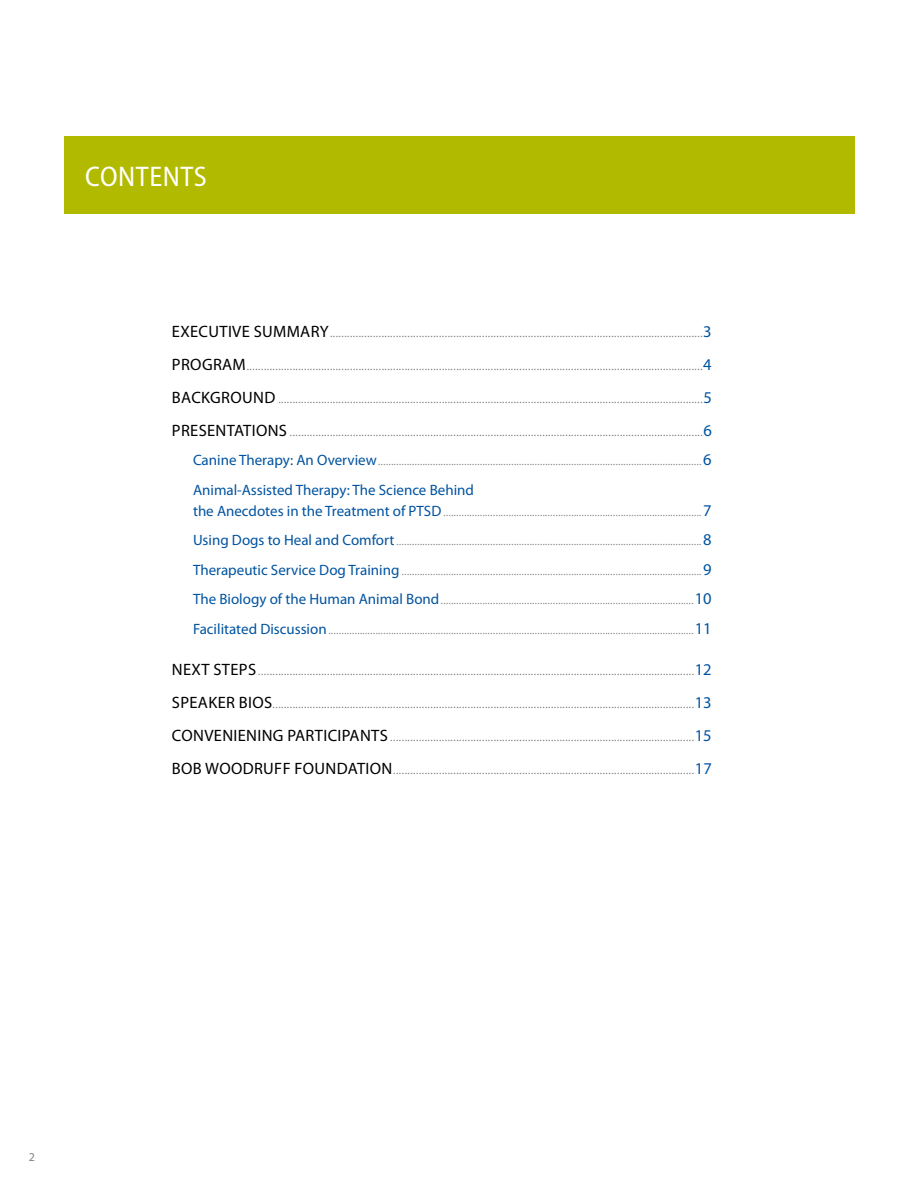
<style>
.page{position:relative;width:918px;height:1188px;background:#fff}
.page>*{position:absolute;margin:0;border:0;box-sizing:border-box;transform-origin:0 0}
.t1{font:semi-condensed 28.5px "Myriad Pro";letter-spacing:.02em;color:#fff}
.t2{font:300 16.5px/33px "Myriad Pro";color:#818182}
.t3{font:16.5px "Myriad Pro";letter-spacing:.02em;color:#000}
.t4{font:300 15px/29.5px "Myriad Pro";color:#818182}
.t5{font:12px "Myriad Pro";color:#818182}
.s1{font-weight:400;color:#000}
.s2{font-weight:400;color:#0053a0}
.s3{font-weight:400;font-size:16.5px;color:#0053a0}
</style>
<div class="page">
<div style="left:64px;top:136px;width:790px;height:78px;background:#b2ba00"></div>
<h1 class="t1" style="left:85px;top:161px;width:123px">CONTENTS</h1>
<p class="t2" style="left:172px;top:315px;width:541px"><span class="s1">EXECUTIVE SUMMARY</span>..................................................................................................................................<span class="s2">3<br></span><span class="s1">Program</span></p>
<p class="t2" style="left:246px;top:348px;width:467px">...............................................................................................................................................................<span class="s2">4</span></p>
<p class="t3" style="left:172px;top:387px;width:61px">Backgroun</p>
<p class="t2" style="left:264px;top:381px;width:449px"><span class="s1">d</span> ....................................................................................................................................................<span class="s2">5</span></p>
<p class="t3" style="left:172px;top:420px;width:19px">Presentations</p>
<p class="t2" style="left:290px;top:414px;width:424px">................................................................................................................................................<span class="s2">6</span></p>
<p class="t4" style="left:193px;top:446px;width:520px"><span class="s2">Canine Therapy: An Overview</span>............................................................................................................................<span class="s3">6<br></span><span class="s2">Animal-Assisted Therapy: The Science Behind</span></p>
<p class="t4" style="left:193px;top:496px;width:520px;text-align:justify"><span class="s2">the Anecdotes in the Treatment of PTSD</span> ...................................................................................................<span class="s3">7<br></span><span class="s2">Using Dogs to Heal and Comfort</span>.....................................................................................................................<span class="s3">8<br></span><span class="s2">Therapeutic Service Dog Training</span>...................................................................................................................<span class="s3">9<br></span><span class="s2">The Biology of the Human Animal Bond</span>.................................................................................................<span class="s3">10<br></span><span class="s2">Facilitated Discussion</span>............................................................................................................................................<span class="s3">11</span></p>
<p class="t2" style="left:172px;top:654px;width:541px;text-align:justify"><span class="s1">NEXT STEPS</span>........................................................................................................................................................<span class="s2">12<br></span><span class="s1">Speaker Bios</span>...................................................................................................................................................<span class="s2">13<br></span><span class="s1">Convenienin</span></p>
<p class="t3" style="left:273px;top:726px;width:32px">g Participants</p>
<p class="t2" style="left:390px;top:720px;width:323px">..........................................................................................................<span class="s2">15</span></p>
<p class="t3" style="left:172px;top:759px;width:47px">Bob woo</p>
<p class="t3" style="left:243px;top:759px;width:21px">druff</p>
<p class="t3" style="left:295px;top:759px;width:20px">Foun</p>
<p class="t3" style="left:337px;top:759px;width:21px">dation</p>
<p class="t2" style="left:393px;top:753px;width:320px">.........................................................................................................<span class="s2">17</span></p>
<p class="t5" style="left:29px;top:1149px;width:8px">2</p>
</div>
